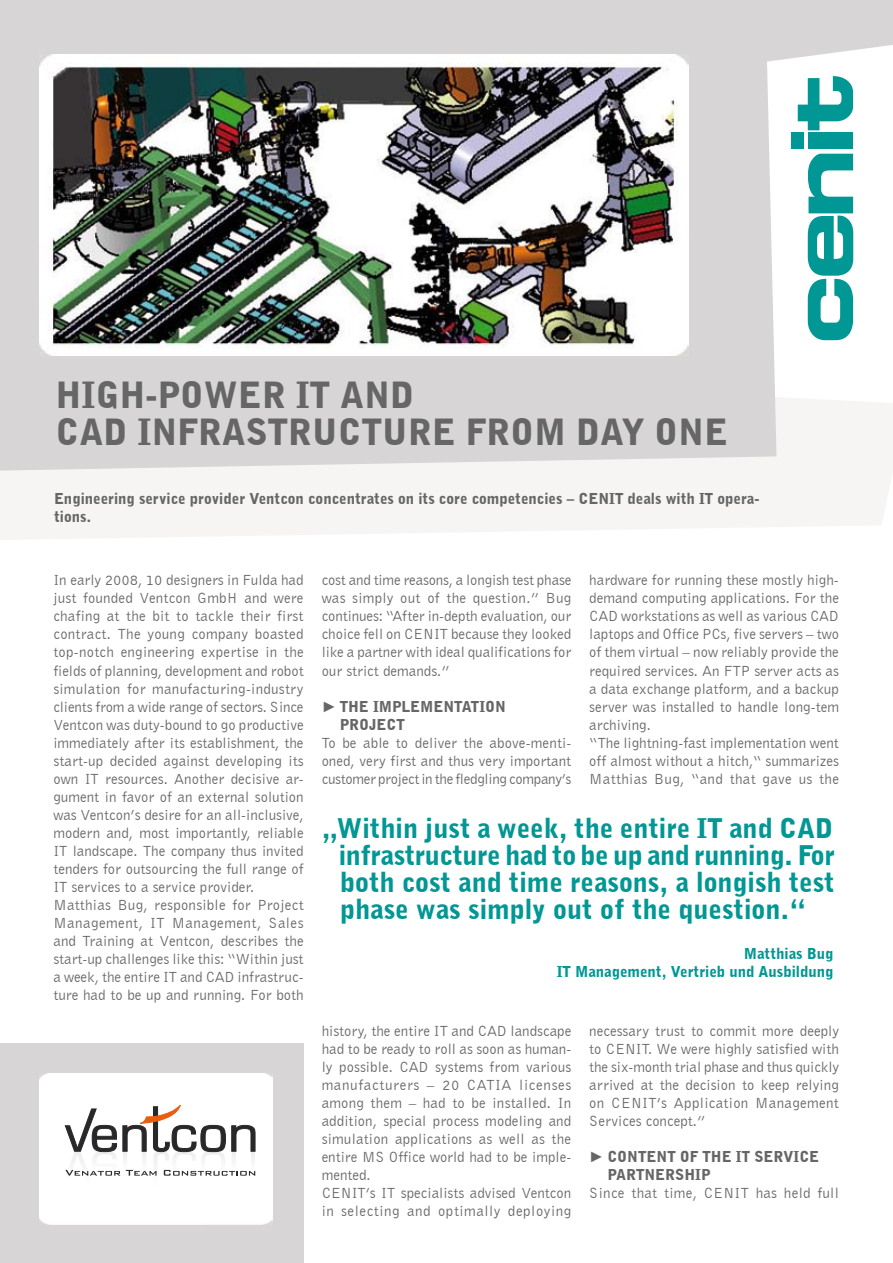
<style>
.page{position:relative;width:893px;height:1263px;background:#fff}
.page>*{position:absolute;margin:0;border:0;box-sizing:border-box;transform-origin:0 0}
.t1{font:900 36px/37.5px "Bell Gothic BT";color:#656665}
.t2{font:900 27px/27px "Bell Gothic BT";color:#009794;text-align:justify}
.t3{font:15px/18px "Bell Gothic BT";color:#656665}
.t4{font:900 15px/18px "Bell Gothic BT";color:#656665}
.t5{font:900 15px/18px "Bell Gothic BT";color:#009794;text-align:right}
.t6{font:15px "Bell Gothic BT";letter-spacing:.02em;color:#656665}
.s1{font-family:"Arial";font-weight:700}
</style>
<div class="page">
<svg style="left:0;top:397px;width:893px;height:143px;fill:#f7f5f4"></svg>
<div style="left:0;top:201px;width:776px;height:270px;background:#d8d5d6"></div>
<svg style="left:0;top:0;width:893px;height:201px;fill:#d8d5d6"></svg>
<div style="left:791px;top:133px;width:12px;height:16px;background:#009794"></div>
<div style="left:808px;top:133px;width:45px;height:16px;background:#009794"></div>
<svg style="left:808px;top:154px;width:45px;height:186px"></svg>
<svg style="left:798px;top:76px;width:55px;height:54px"></svg>
<div style="left:0;top:1043px;width:304px;height:220px;background:#d8d5d6"></div>
<div style="left:40px;top:1073px;width:232px;height:151px;background:#fff"></div>
<img style="left:39px;top:54px;width:650px;height:301px">
<div style="left:65px;top:1185px;width:31px;height:5px;background:#fff"></div>
<div style="left:65px;top:1189px;width:31px;height:5px;background:#fff"></div>
<hr style="left:153px;top:1187px;width:16px;height:4px;background:#fff">
<div style="left:153px;top:1191px;width:16px;height:5px;background:#fff"></div>
<svg style="left:65px;top:1104px;width:190px;height:83px;background:#d9d7d6"></svg>
<h1 class="t1" style="left:56px;top:375px;width:674px">HIGH-POWER IT AND<br>CAD INFRASTRUCTURE FROM DAY ONE</h1>
<p class="t4" style="left:54px;top:489px;width:707px">Engineering service provider Ventcon concentrates on its core competencies – CENIT deals with IT opera&shy;tions.</p>
<p class="t3" style="left:53px;top:571px;width:252px">In early 2008, 10 designers in Fulda had just founded Ventcon GmbH and were chafing at the bit to tackle their first contract. The young company boasted top-notch engineering expertise in the fields of planning, development and robot simulation for manufacturing-industry clients from a wide range of sectors. Since Ventcon was duty-bound to go productive immediately after its establishment, the start-up decided against developing its own IT resources. Another decisive ar&shy;gument in favor of an external solution was Ventcon’s desire for an all-inclusive, modern and, most importantly, reliable IT landscape. The company thus invited tenders for outsourcing the full range of IT services to a service provider.<br>Matthias Bug, responsible for Project Management, IT Management, Sales and Training at Ventcon, describes the start-up challenges like this: “Within just a week, the entire IT and CAD infrastruc&shy;ture had to be up and running. For both</p>
<p class="t3" style="left:322px;top:571px;width:251px;text-align:justify">cost and time reasons, a longish test phase was simply out of the question.” Bug continues: “After in-depth evaluation, our choice fell on CENIT because they looked like a partner with ideal qualifications for our strict demands.”</p>
<p class="t4" style="left:340px;top:697px;width:81px;text-indent:-18px"><span class="s1">►</span> The Implementation<br>Project</p>
<p class="t3" style="left:322px;top:733px;width:251px;text-align:justify">To be able to deliver the above-menti&shy;oned, very first and thus very important customer project in the fledgling company’s</p>
<p class="t3" style="left:589px;top:571px;width:251px">hardware for running these mostly high&shy;demand computing applications. For the CAD workstations as well as various CAD laptops and Office PCs, five servers – two of them virtual – now reliably provide the required services. An FTP server acts as a data exchange platform, and a backup server was installed to handle long-tem archiving.<br>“The lightning-fast implementation went off almost without a hitch,“ summarizes Matthias Bug, “and that gave us the</p>
<h2 class="t2" style="left:339px;top:815px;width:497px;text-indent:-17px">„Within just a week, the entire IT and CAD infrastructure had to be up and running. For both cost and time reasons, a longish test phase was simply out of the question.“</h2>
<p class="t5" style="left:557px;top:944px;width:278px">Matthias Bug<br>IT Management, Vertrieb und Ausbildung</p>
<p class="t3" style="left:322px;top:1021px;width:251px">history, the entire IT and CAD landscape had to be ready to roll as soon as human&shy;ly possible. CAD systems from various manufacturers – 20 CATIA licenses among them – had to be installed. In addition, special process modeling and simulation applications as well as the entire MS Office world had to be imple&shy;mented.<br>CENIT’s IT specialists advised Ventcon in selecting and optimally deploying</p>
<p class="t3" style="left:589px;top:1021px;width:251px;text-align:justify">necessary trust to commit more deeply to CENIT. We were highly satisfied with the six-month trial phase and thus quickly arrived at the decision to keep relying on CENIT’s Application Management Services concept.”</p>
<p class="t4" style="left:589px;top:1147px;width:39px"><span class="s1">►</span>Content</p>
<p class="t4" style="left:680px;top:1147px;width:33px">of the</p>
<p class="t4" style="left:736px;top:1147px;width:67px">IT Service</p>
<p class="t4" style="left:607px;top:1165px;width:20px">Partnership</p>
<p class="t6" style="left:589px;top:1183px;width:251px">Since that time, CENIT has held full</p>
</div>
